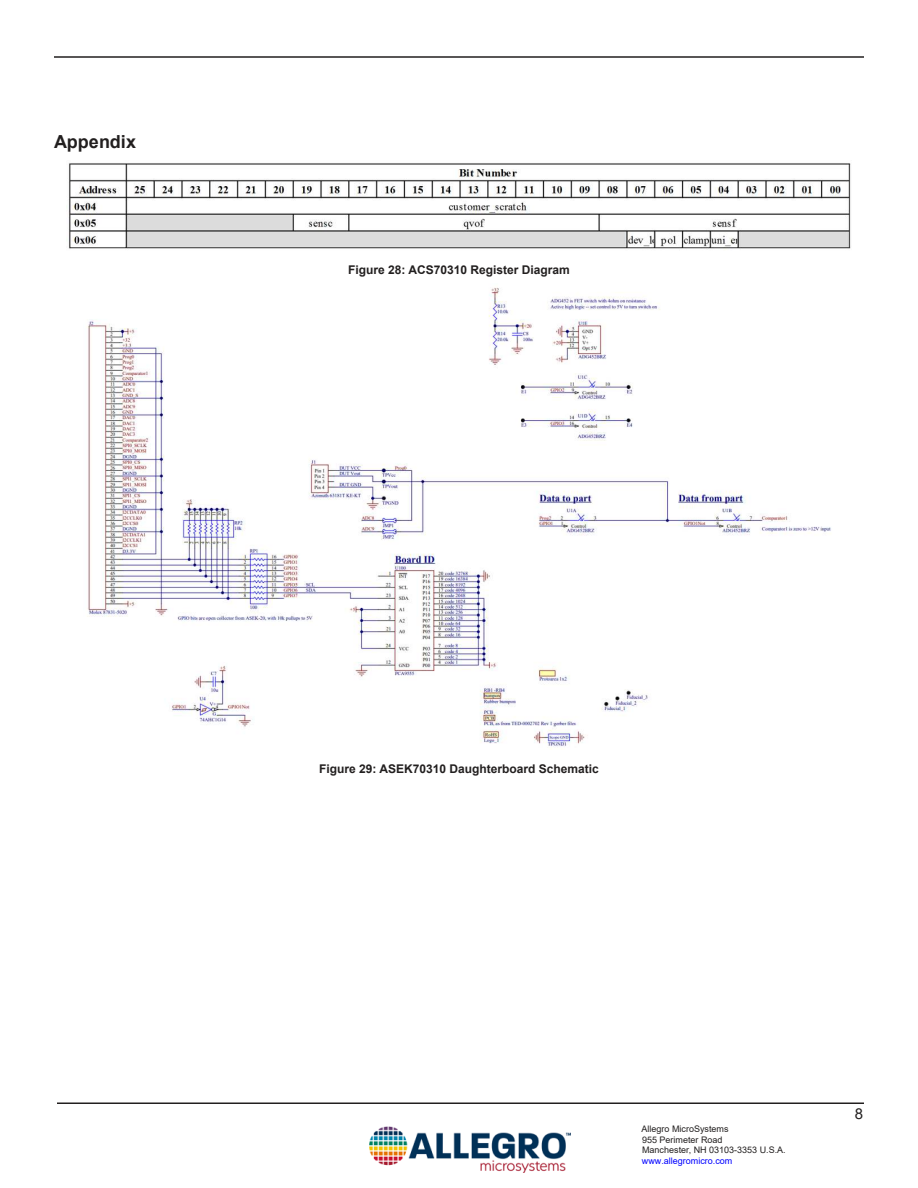
<style>
.page{position:relative;width:918px;height:1188px;background:#fff}
.page>*{position:absolute;margin:0;border:0;box-sizing:border-box;transform-origin:0 0}
.t1{font:700 18px "Arial";color:#221f1f}
.t2{font:15px "Arial";color:#221f1f}
.t3{font:700 12px "Arial";color:#221f1f}
.t4{font:9px/10.8px "Arial";color:#221f1f}
.t5{font:9px "Arial";color:#00f}
</style>
<div class="page">
<hr style="left:57px;top:1102px;width:807px;height:2px;background:#221f1f">
<hr style="left:54px;top:56px;width:810px;height:2px;background:#221f1f">
<img style="left:370px;top:1126px;width:201px;height:47px">
<img style="left:68px;top:163px;width:783px;height:86px">
<img style="left:87px;top:287px;width:744px;height:459px">
<h1 class="t1" style="left:54px;top:135px;width:84px">Appendix</h1>
<p class="t3" style="left:348px;top:265px;width:223px">Figure 28: ACS70310 Register Diagram</p>
<p class="t3" style="left:319px;top:764px;width:281px">Figure 29: ASEK70310 Daughterboard Schematic</p>
<p class="t4" style="left:642px;top:1124px;width:146px">Allegro MicroSystems<br>955 Perimeter Road<br>Manchester, NH 03103-3353 U.S.A.</p>
<p class="t5" style="left:642px;top:1158px;width:92px">www.allegromicro.com</p>
<p class="t2" style="left:855px;top:1108px;width:10px">8</p>
</div>
